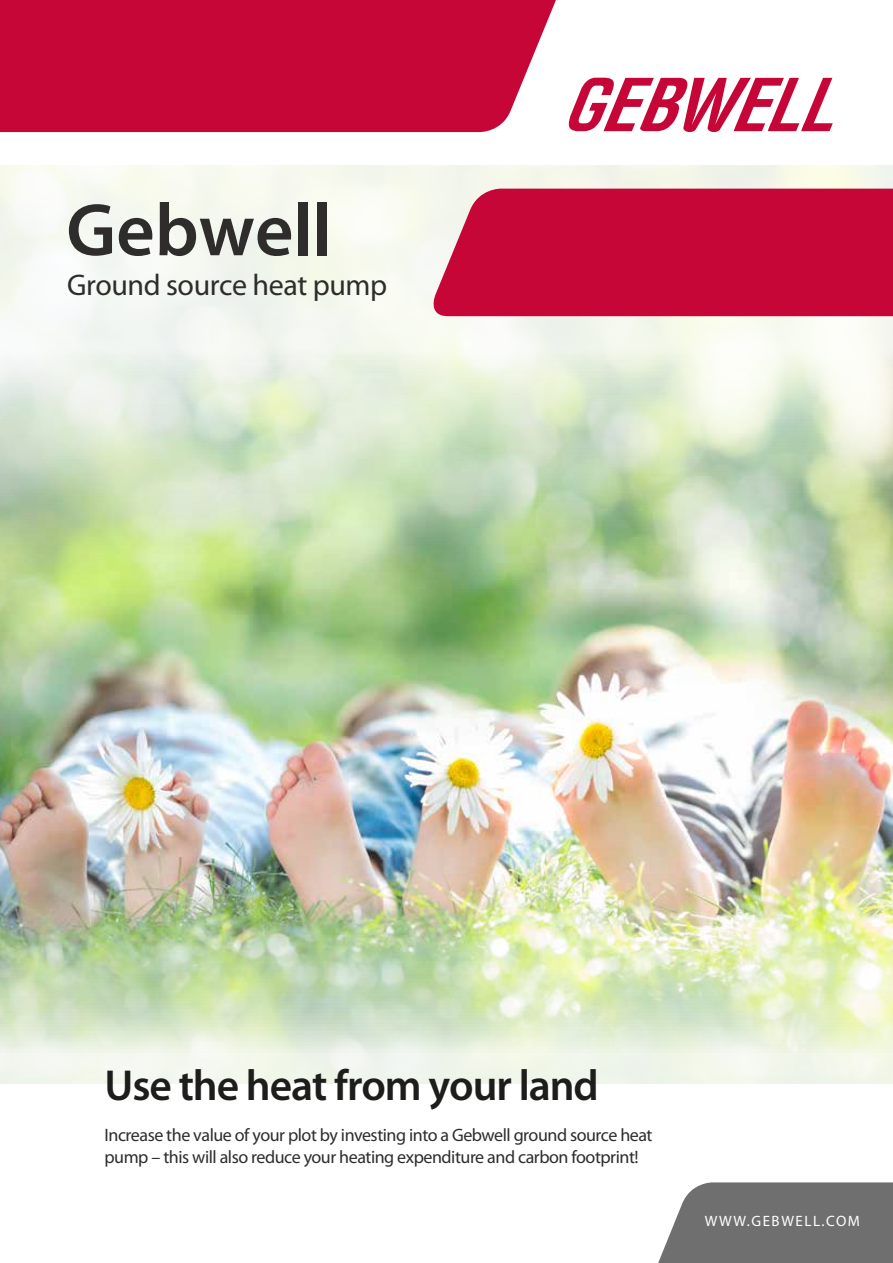
<style>
.page{position:relative;width:893px;height:1263px;background:#fff}
.page>*{position:absolute;margin:0;border:0;box-sizing:border-box;transform-origin:0 0}
.t1{font:600 75px "Myriad Pro";color:#2e2d2c}
.t2{font:600 43.5px "Myriad Pro";letter-spacing:-.025em;color:#1d1d1b}
.t3{font:30px "Myriad Pro";letter-spacing:-.015em;color:#2e2d2c}
.t4{font:18px/21.6px "Myriad Pro";letter-spacing:-.025em;color:#2e2d2c}
.t5{font:15px "Myriad Pro";letter-spacing:.1em;color:#fff}
</style>
<div class="page">
<img style="left:0;top:166px;width:893px;height:917px">
<div style="left:0;top:0;width:556px;height:132px;background:#c50637"></div>
<div style="left:427px;top:189px;width:466px;height:127px;background:#c50637"></div>
<svg style="left:568px;top:78px;width:265px;height:54px"></svg>
<svg style="left:658px;top:1182px;width:235px;height:81px"></svg>
<h1 class="t1" style="left:66px;top:182px;width:267px">Gebwell</h1>
<h3 class="t3" style="left:67px;top:266px;width:321px">Ground source heat pump</h3>
<h2 class="t2" style="left:104px;top:1058px;width:496px">Use the heat from your land</h2>
<p class="t4" style="left:104px;top:1124px;width:550px">Increase the value of your plot by investing into a Gebwell ground source heat pump – this will also reduce your heating expenditure and carbon footprint!</p>
<p class="t5" style="left:705px;top:1212px;width:157px">WWW.GEBWELL.COM</p>
</div>
